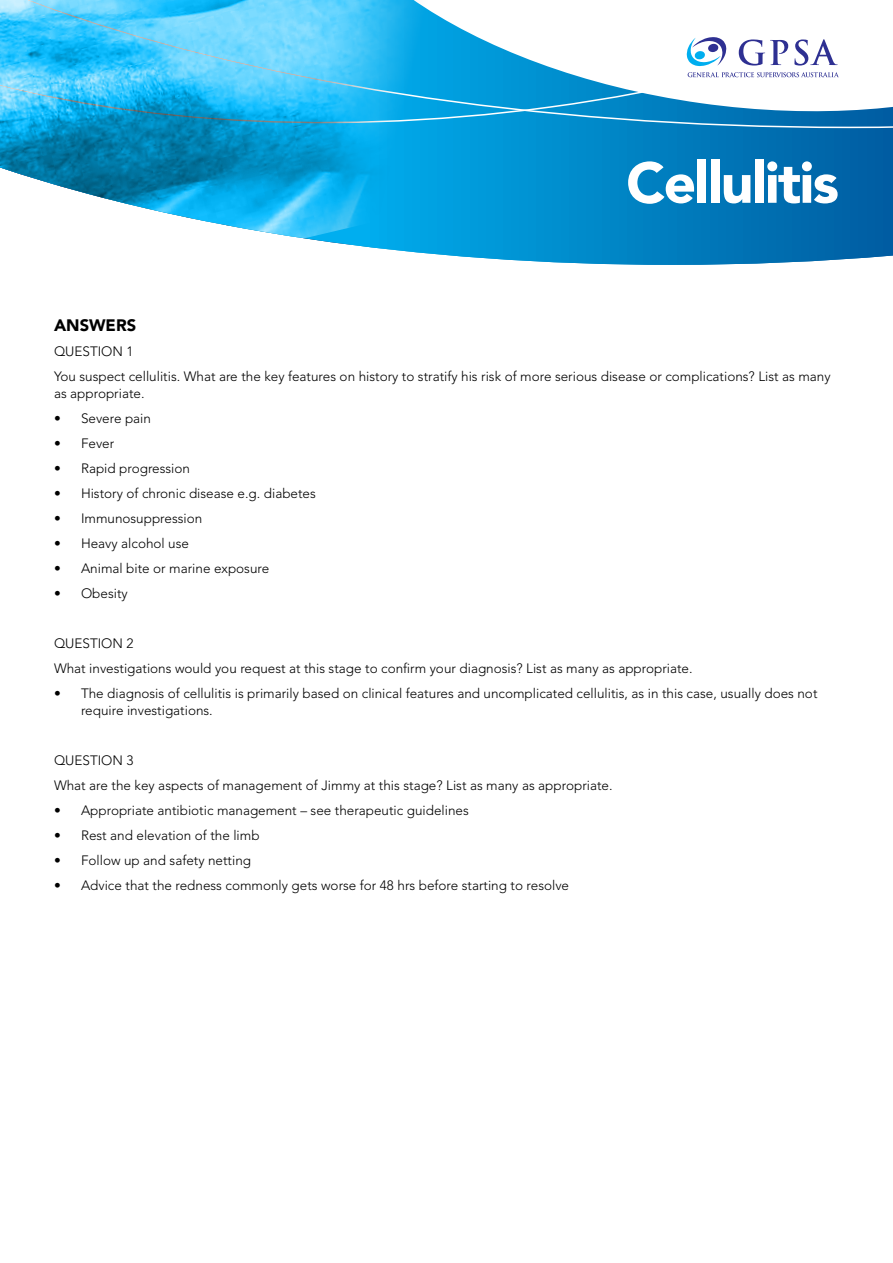
<style>
.page{position:relative;width:893px;height:1263px;background:#fff}
.page>*{position:absolute;margin:0;border:0;box-sizing:border-box;transform-origin:0 0}
.t1{font:900 57px "Avenir";letter-spacing:-.03em;color:#fff}
.t2{font:900 39px "Avenir";letter-spacing:-.03em;color:#fff}
.t3{font:900 16.5px "Avenir";color:#000}
.t4{font:300 13.5px/25px "Avenir";color:#000}
</style>
<div class="page">
<svg style="left:524px;top:171px;width:369px;height:94px;background:#067bbb"></svg>
<svg style="left:524px;top:44px;width:369px;height:127px"></svg>
<img style="left:0;top:0;width:524px;height:261px">
<svg style="left:687px;top:37px;width:39px;height:29px"></svg>
<svg style="left:688px;top:72px;width:151px;height:5px"></svg>
<svg style="left:739px;top:39px;width:49px;height:27px"></svg>
<svg style="left:794px;top:39px;width:44px;height:27px"></svg>
<h1 class="t1" style="left:626px;top:148px;width:214px">Cellulitis</h1>
<h2 class="t2" style="left:476px;top:163px;width:364px">Tract Infection (URTI)</h2>
<p class="t3" style="left:54px;top:316px;width:84px">ANSWERS</p>
<p class="t4" style="left:54px;top:339px;width:778px">QUESTION 1<br>You suspect cellulitis. What are the key features on history to stratify his risk of more serious disease or complications? List as many</p>
<p class="t4" style="left:54px;top:381px;width:92px">as appropriate.</p>
<p class="t4" style="left:54px;top:406px;width:99px">• Severe pain</p>
<p class="t4" style="left:54px;top:431px;width:62px">• Fever</p>
<p class="t4" style="left:54px;top:456px;width:138px">• Rapid progression</p>
<p class="t4" style="left:54px;top:481px;width:263px">• History of chronic disease e.g. diabetes</p>
<p class="t4" style="left:54px;top:506px;width:150px">• Immunosuppression</p>
<p class="t4" style="left:54px;top:531px;width:137px">• Heavy alcohol use</p>
<p class="t4" style="left:54px;top:556px;width:217px">• Animal bite or marine exposure</p>
<p class="t4" style="left:54px;top:581px;width:75px">• Obesity</p>
<p class="t4" style="left:54px;top:631px;width:640px">QUESTION 2<br>What investigations would you request at this stage to confirm your diagnosis? List as many as appropriate.</p>
<p class="t4" style="left:81px;top:685px;width:738px;line-height:16.5px;text-indent:-27px">• The diagnosis of cellulitis is primarily based on clinical features and uncomplicated cellulitis, as in this case, usually does not require investigations.</p>
<p class="t4" style="left:54px;top:747px;width:560px">QUESTION 3<br>What are the key aspects of management of Jimmy at this stage? List as many as appropriate.</p>
<p class="t4" style="left:54px;top:797px;width:416px">• Appropriate antibiotic management – see therapeutic guidelines</p>
<p class="t4" style="left:54px;top:822px;width:207px">• Rest and elevation of the limb</p>
<p class="t4" style="left:54px;top:847px;width:199px">• Follow up and safety netting</p>
<p class="t4" style="left:54px;top:872px;width:517px">• Advice that the redness commonly gets worse for 48 hrs before starting to resolve</p>
</div>
